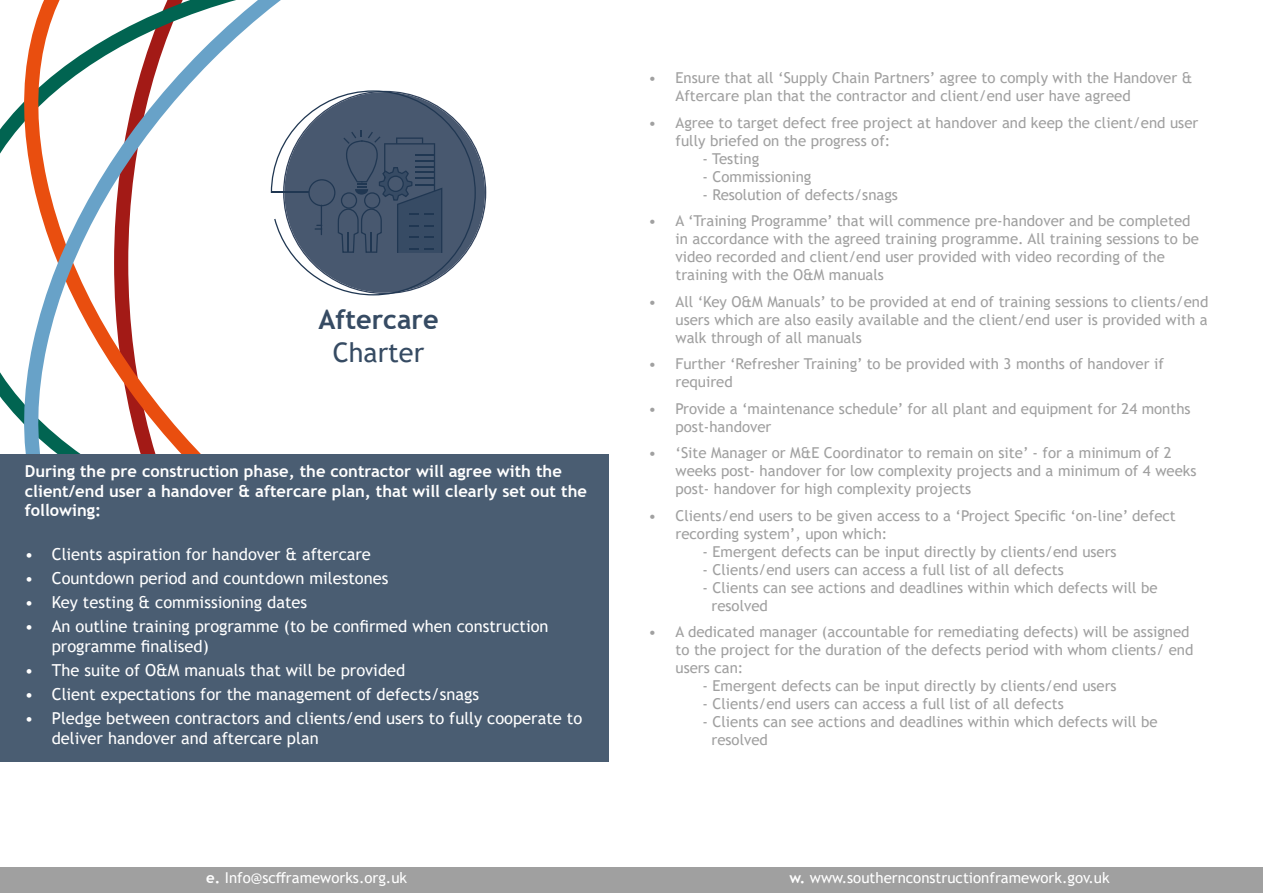
<style>
.page{position:relative;width:1263px;height:893px;background:#fff}
.page>*{position:absolute;margin:0;border:0;box-sizing:border-box;transform-origin:0 0}
.t1{font:700 27px "Trebuchet MS";color:#364b63}
.t2{font:27px "Trebuchet MS";color:#364b63}
.t3{font:16.5px/19.8px "Trebuchet MS";color:#fff}
.t4{font:700 16.5px/19.8px "Trebuchet MS";color:#fff}
.t5{font:15px/18px "Trebuchet MS";color:#a0a0a0}
.t6{font:15px "Trebuchet MS";color:#fff}
.s1{font-weight:700}
</style>
<div class="page">
<svg style="left:11px;top:0;width:476px;height:454px"></svg>
<div style="left:0;top:454px;width:608px;height:307px;background:#4a5d72"></div>
<svg style="left:271px;top:90px;width:215px;height:205px"></svg>
<div style="left:0;top:867px;width:1263px;height:26px;background:#a0a0a0"></div>
<h1 class="t1" style="left:318px;top:303px;width:122px">Aftercare</h1>
<h1 class="t2" style="left:333px;top:335px;width:93px">Charter</h1>
<p class="t4" style="left:25px;top:461px;width:564px">During the pre construction phase, the contractor will agree with the client/end user a handover &amp; aftercare plan, that will clearly set out the following:</p>
<p class="t3" style="left:25px;top:544px;width:348px">• Clients aspiration for handover &amp; aftercare</p>
<p class="t3" style="left:25px;top:568px;width:365px">• Countdown period and countdown milestones</p>
<p class="t3" style="left:25px;top:592px;width:284px">• Key testing &amp; commissioning dates</p>
<p class="t3" style="left:52px;top:616px;width:498px;text-indent:-27px">• An outline training programme (to be confirmed when construction programme finalised)</p>
<p class="t3" style="left:25px;top:660px;width:382px">• The suite of O&amp;M manuals that will be provided</p>
<p class="t3" style="left:25px;top:684px;width:456px">• Client expectations for the management of defects/snags</p>
<p class="t3" style="left:52px;top:708px;width:532px;text-indent:-27px">• Pledge between contractors and clients/end users to fully cooperate to deliver handover and aftercare plan</p>
<p class="t5" style="left:675px;top:69px;width:518px;text-indent:-27px">• Ensure that all ‘Supply Chain Partners’ agree to comply with the Handover &amp;<br>Aftercare plan that the contractor and client/end user have agreed</p>
<p class="t5" style="left:675px;top:113px;width:524px;text-indent:-27px">• Agree to target defect free project at handover and keep the client/end user fully briefed on the progress of:</p>
<p class="t5" style="left:702px;top:149px;width:58px">- Testing</p>
<p class="t5" style="left:702px;top:167px;width:110px">- Commissioning</p>
<p class="t5" style="left:702px;top:185px;width:197px">- Resolution of defects/snags</p>
<p class="t5" style="left:675px;top:212px;width:525px;text-indent:-27px">• A ‘Training Programme’ that will commence pre-handover and be completed in accordance with the agreed training programme. All training sessions to be video recorded and client/end user provided with video recording of the training with the O&amp;M manuals</p>
<p class="t5" style="left:675px;top:292px;width:534px;text-align:justify;text-indent:-27px">• All ‘Key O&amp;M Manuals’ to be provided at end of training sessions to clients/end users which are also easily available and the client/end user is provided with a walk through of all manuals</p>
<p class="t5" style="left:675px;top:355px;width:490px;text-indent:-27px">• Further ‘Refresher Training’ to be provided with 3 months of handover if required</p>
<p class="t5" style="left:675px;top:399px;width:517px;text-indent:-27px">• Provide a ‘maintenance schedule’ for all plant and equipment for 24 months post-handover</p>
<p class="t5" style="left:675px;top:444px;width:522px;text-indent:-27px">• ‘Site Manager or M&amp;E Coordinator to remain on site’ - for a minimum of 2 weeks post- handover for low complexity projects and a minimum of 4 weeks post- handover for high complexity projects</p>
<p class="t5" style="left:675px;top:506px;width:502px;text-indent:-27px">• Clients/end users to be given access to a ‘Project Specific ‘on-line’ defect recording system’, upon which:</p>
<p class="t5" style="left:702px;top:542px;width:416px">- Emergent defects can be input directly by clients/end users</p>
<p class="t5" style="left:702px;top:560px;width:363px">- Clients/end users can access a full list of all defects</p>
<p class="t5" style="left:711px;top:578px;width:448px;text-indent:-9px">- Clients can see actions and deadlines within which defects will be resolved</p>
<p class="t5" style="left:675px;top:623px;width:519px;text-indent:-27px">• A dedicated manager (accountable for remediating defects) will be assigned to the project for the duration of the defects period with whom clients/ end users can:</p>
<p class="t5" style="left:702px;top:677px;width:416px">- Emergent defects can be input directly by clients/end users</p>
<p class="t5" style="left:702px;top:695px;width:363px">- Clients/end users can access a full list of all defects</p>
<p class="t5" style="left:711px;top:713px;width:448px;text-indent:-9px">- Clients can see actions and deadlines within which defects will be resolved</p>
<p class="t6" style="left:206px;top:869px;width:202px"><span class="s1">e.</span> Info@scfframeworks.org.uk</p>
<p class="t6" style="left:789px;top:869px;width:322px"><span class="s1">w.</span> www.southernconstructionframework.gov.uk</p>
</div>
